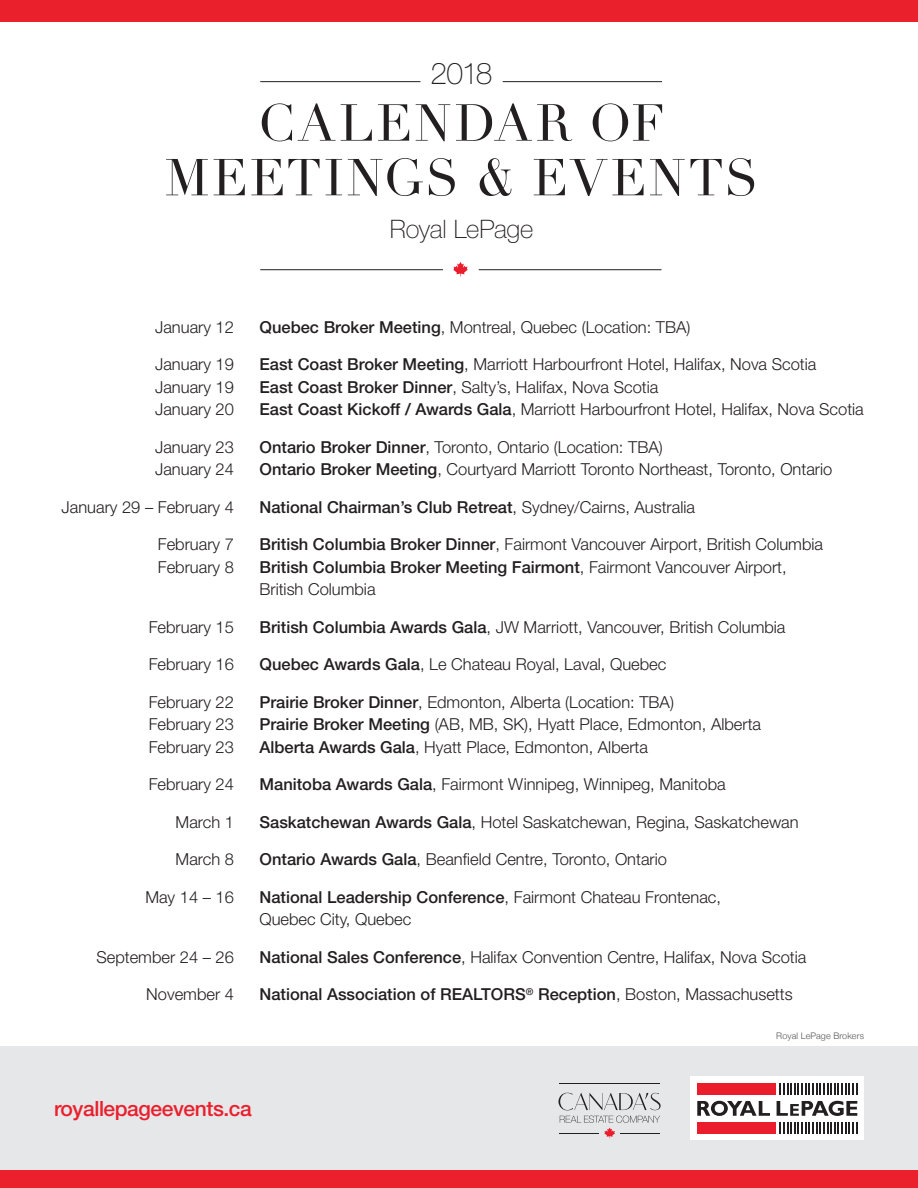
<style>
.page{position:relative;width:918px;height:1188px;background:#fff}
.page>*{position:absolute;margin:0;border:0;box-sizing:border-box;transform-origin:0 0}
.Heading_-_Didot{font:51px "Didot";letter-spacing:.045em;color:#231f20}
.Sub-Heading{font:100 30px "Helvetica Neue LT Std";color:#231f20}
.Sub-Heading-2{font:100 25.5px "Helvetica Neue LT Std";letter-spacing:-.01em;color:#231f20}
.URL{font:500 21px "Helvetica Neue LT Std";letter-spacing:-.02em;color:#ea202d}
.t1{font:300 16.5px/22.5px "Helvetica Neue LT Std";color:#231f20}
.t2{font:500 16.5px "Helvetica Neue LT Std";color:#231f20}
.Disclaimer{font:300 9px "Helvetica Neue";letter-spacing:.01em;color:#57585a}
.s1{font-weight:500}
.s2{font-weight:300}
</style>
<div class="page">
<div style="left:0;top:1046px;width:918px;height:124px;background:#e6e7e9"></div>
<div style="left:691px;top:1076px;width:173px;height:64px;background:#fff"></div>
<svg style="left:697px;top:1101px;width:73px;height:15px"></svg>
<svg style="left:777px;top:1101px;width:80px;height:15px"></svg>
<div style="left:697px;top:1083px;width:79px;height:12px;background:#eb1c2c"></div>
<svg style="left:780px;top:1083px;width:77px;height:12px"></svg>
<div style="left:697px;top:1122px;width:79px;height:12px;background:#eb1c2c"></div>
<svg style="left:780px;top:1122px;width:77px;height:12px"></svg>
<svg style="left:558px;top:1093px;width:103px;height:17px"></svg>
<svg style="left:560px;top:1116px;width:100px;height:22px"></svg>
<hr style="left:560px;top:1083px;width:100px;height:1px;background:#231f20">
<div style="left:0;top:1170px;width:918px;height:18px;background:#ea202d"></div>
<div style="left:0;top:0;width:918px;height:22px;background:#ea202d"></div>
<hr style="left:503px;top:81px;width:159px;height:1px;background:#231f20">
<hr style="left:260px;top:81px;width:160px;height:1px;background:#231f20">
<hr style="left:479px;top:269px;width:183px;height:1px;background:#231f20">
<hr style="left:260px;top:269px;width:183px;height:1px;background:#231f20">
<svg style="left:453px;top:262px;width:15px;height:15px"></svg>
<p class="Sub-Heading" style="left:431px;top:56px;width:63px">2018</p>
<p class="Heading_-_Didot" style="left:258px;top:92px;width:409px">CALENDAR OF</p>
<p class="Heading_-_Didot" style="left:165px;top:147px;width:595px">MEETINGS &amp; EVENTS</p>
<p class="Sub-Heading-2" style="left:390px;top:215px;width:145px">Royal LePage</p>
<p class="t1" style="left:155px;top:315px;width:80px">January 12</p>
<p class="t1" style="left:260px;top:315px;width:433px"><span class="s1">Quebec Broker Meeting</span>, Montreal, Quebec (Location: TBA)</p>
<p class="t1" style="left:155px;top:353px;width:80px">January 19</p>
<p class="t1" style="left:260px;top:353px;width:558px"><span class="s1">East Coast Broker Meeting</span>, Marriott Harbourfront Hotel, Halifax, Nova Scotia</p>
<p class="t1" style="left:155px;top:375px;width:80px">January 19</p>
<p class="t1" style="left:260px;top:375px;width:400px"><span class="s1">East Coast Broker Dinner</span>, Salty’s, Halifax, Nova Scotia</p>
<p class="t1" style="left:155px;top:398px;width:80px">January 20</p>
<p class="t1" style="left:260px;top:398px;width:606px"><span class="s1">East Coast Kickoff / Awards Gala</span>, Marriott Harbourfront Hotel, Halifax, Nova Scotia</p>
<p class="t1" style="left:155px;top:435px;width:80px">January 23</p>
<p class="t1" style="left:260px;top:435px;width:405px"><span class="s1">Ontario Broker Dinner</span>, Toronto, Ontario (Location: TBA)</p>
<p class="t1" style="left:155px;top:458px;width:80px">January 24</p>
<p class="t1" style="left:260px;top:458px;width:574px"><span class="s1">Ontario Broker Meeting</span>, Courtyard Marriott Toronto Northeast, Toronto, Ontario</p>
<p class="t1" style="left:62px;top:495px;width:174px">January 29 – February 4</p>
<p class="t2" style="left:260px;top:497px;width:437px">National Chairman’s Club Retreat<span class="s2">, Sydney/Cairns, Australia</span></p>
<p class="t1" style="left:158px;top:533px;width:78px">February 7</p>
<p class="t1" style="left:260px;top:533px;width:565px"><span class="s1">British Columbia Broker Dinner</span>, Fairmont Vancouver Airport, British Columbia</p>
<p class="t1" style="left:158px;top:555px;width:78px">February 8</p>
<p class="t1" style="left:259px;top:555px;width:529px"><span class="s1">British Columbia Broker Meeting Fairmont</span>, Fairmont Vancouver Airport,<br>British Columbia</p>
<p class="t1" style="left:149px;top:615px;width:87px">February 15</p>
<p class="t1" style="left:260px;top:615px;width:528px"><span class="s1">British Columbia Awards Gala</span>, JW Marriott, Vancouver, British Columbia</p>
<p class="t1" style="left:149px;top:653px;width:87px">February 16</p>
<p class="t1" style="left:260px;top:653px;width:408px"><span class="s1">Quebec Awards Gala</span>, Le Chateau Royal, Laval, Quebec</p>
<p class="t1" style="left:149px;top:690px;width:87px">February 22</p>
<p class="t1" style="left:260px;top:690px;width:416px"><span class="s1">Prairie Broker Dinner</span>, Edmonton, Alberta (Location: TBA)</p>
<p class="t1" style="left:149px;top:713px;width:87px">February 23</p>
<p class="t1" style="left:260px;top:713px;width:503px"><span class="s1">Prairie Broker Meeting</span> (AB, MB, SK), Hyatt Place, Edmonton, Alberta</p>
<p class="t1" style="left:149px;top:735px;width:87px">February 23</p>
<p class="t1" style="left:260px;top:735px;width:390px"><span class="s1">Alberta Awards Gala</span>, Hyatt Place, Edmonton, Alberta</p>
<p class="t1" style="left:149px;top:773px;width:87px">February 24</p>
<p class="t1" style="left:260px;top:773px;width:468px"><span class="s1">Manitoba Awards Gala</span>, Fairmont Winnipeg, Winnipeg, Manitoba</p>
<p class="t1" style="left:176px;top:810px;width:60px">March 1</p>
<p class="t1" style="left:259px;top:810px;width:541px"><span class="s1">Saskatchewan Awards Gala</span>, Hotel Saskatchewan, Regina, Saskatchewan</p>
<p class="t1" style="left:176px;top:848px;width:60px">March 8</p>
<p class="t1" style="left:260px;top:848px;width:409px"><span class="s1">Ontario Awards Gala</span>, Beanfield Centre, Toronto, Ontario</p>
<p class="t1" style="left:145px;top:885px;width:90px">May 14 – 16</p>
<p class="t1" style="left:259px;top:885px;width:463px"><span class="s1">National Leadership Conference</span>, Fairmont Chateau Frontenac,<br>Quebec City, Quebec</p>
<p class="t1" style="left:96px;top:945px;width:139px">September 24 – 26</p>
<p class="t1" style="left:260px;top:945px;width:548px"><span class="s1">National Sales Conference</span>, Halifax Convention Centre, Halifax, Nova Scotia</p>
<p class="t1" style="left:146px;top:983px;width:89px">November 4</p>
<p class="t2" style="left:260px;top:985px;width:535px">National Association of REALTORS<sup>®</sup> Reception<span class="s2">, Boston, Massachusetts</span></p>
<p class="URL" style="left:54px;top:1096px;width:199px">royallepageevents.ca</p>
<p class="Disclaimer" style="left:776px;top:1030px;width:89px">Royal LePage Brokers</p>
</div>
